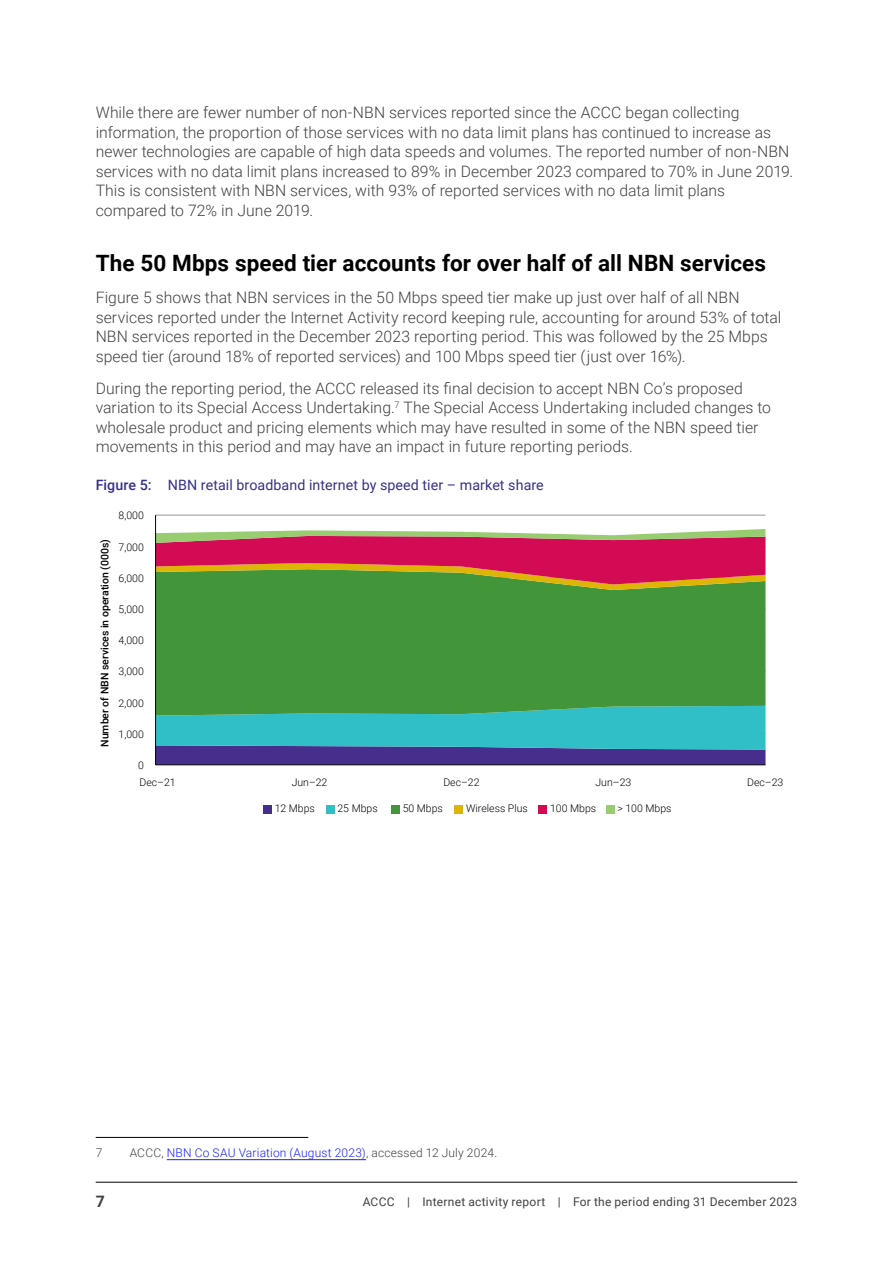
<style>
.page{position:relative;width:893px;height:1263px;background:#fff}
.page>*{position:absolute;margin:0;border:0;box-sizing:border-box;transform-origin:0 0}
._02_Heading_3{font:700 22.5px "Roboto";letter-spacing:.005em;color:#000}
._01_Body_text{font:300 15.75px/19.5px "Roboto";letter-spacing:.005em;color:#414042}
._01_Body_text_NP{font:300 15.75px/19.5px "Roboto";letter-spacing:.005em;color:#414042}
.t1{font:700 15.75px "Roboto";color:#414042}
._02_Figure_Heading{font:14.25px "Roboto";letter-spacing:.005em;color:#35318b}
.t2{font:12px "Roboto";letter-spacing:.025em;color:#414042}
._01_Footnote{font:300 12px "Roboto";letter-spacing:.015em;color:#1922fb}
._01_Footnote-2{font:300 12px "Roboto";color:#414042}
.t3{font:300 10.5px "Roboto";color:#000}
.t4{font:500 10.5px "Roboto";color:#000}
.s1{font-weight:500}
.s2{color:#414042}
</style>
<div class="page">
<hr style="left:96px;top:1182px;width:701px;height:1px;background:#000">
<hr style="left:156px;top:515px;width:609px;height:1px;background:#939598">
<svg style="left:156px;top:715px;width:609px;height:49px"></svg>
<div style="left:156px;top:590px;width:609px;height:125px;background:#439539"></div>
<svg style="left:156px;top:529px;width:609px;height:61px"></svg>
<div style="left:263px;top:805px;width:9px;height:8px;background:#462e8d"></div>
<div style="left:326px;top:805px;width:9px;height:8px;background:#30bfc7"></div>
<div style="left:391px;top:805px;width:8px;height:8px;background:#439539"></div>
<div style="left:455px;top:805px;width:8px;height:8px;background:#deb407"></div>
<div style="left:539px;top:805px;width:8px;height:8px;background:#d30b55"></div>
<div style="left:606px;top:805px;width:9px;height:8px;background:#98cc70"></div>
<hr style="left:155px;top:515px;width:1px;height:250px;background:#000">
<hr style="left:156px;top:764px;width:609px;height:1px;background:#000">
<hr style="left:96px;top:1137px;width:212px;height:1px;background:#000">
<hr style="left:167px;top:1159px;width:199px;height:1px;background:#1922fb">
<p class="_01_Body_text_NP" style="left:96px;top:102px;width:699px">While there are fewer number of non-NBN services reported since the ACCC began collecting information, the proportion of those services with no data limit plans has continued to increase as newer technologies are capable of high data speeds and volumes. The reported number of non-NBN services with no data limit plans increased to 89% in December 2023 compared to 70% in June 2019.<br>This is consistent with NBN services, with 93% of reported services with no data limit plans compared to 72% in June 2019.</p>
<h3 class="_02_Heading_3" style="left:96px;top:247px;width:672px">The 50 Mbps speed tier accounts for over half of all NBN services</h3>
<p class="_01_Body_text" style="left:96px;top:287px;width:687px">Figure 5 shows that NBN services in the 50 Mbps speed tier make up just over half of all NBN services reported under the Internet Activity record keeping rule, accounting for around 53% of total NBN services reported in the December 2023 reporting period. This was followed by the 25 Mbps speed tier (around 18% of reported services) and 100 Mbps speed tier (just over 16%).</p>
<p class="_01_Body_text" style="left:96px;top:378px;width:677px">During the reporting period, the ACCC released its final decision to accept NBN Co’s proposed variation to its Special Access Undertaking.<sup>7</sup> The Special Access Undertaking included changes to wholesale product and pricing elements which may have resulted in some of the NBN speed tier movements in this period and may have an impact in future reporting periods.</p>
<p class="_02_Figure_Heading" style="left:96px;top:475px;width:450px"><span class="s1">Figure 5:</span> NBN retail broadband internet by speed tier – market share</p>
<p class="t4" style="left:97px;top:747px;width:209px;rotate:-90deg">Number of NBN services in operation (000s)</p>
<p class="t3" style="left:119px;top:508px;width:27px">8,000</p>
<p class="t3" style="left:119px;top:539px;width:27px">7,000</p>
<p class="t3" style="left:119px;top:571px;width:27px">6,000</p>
<p class="t3" style="left:119px;top:602px;width:27px">5,000</p>
<p class="t3" style="left:119px;top:633px;width:27px">4,000</p>
<p class="t3" style="left:119px;top:664px;width:27px">3,000</p>
<p class="t3" style="left:119px;top:695px;width:27px">2,000</p>
<p class="t3" style="left:119px;top:727px;width:27px">1,000</p>
<p class="t3" style="left:138px;top:758px;width:7px">0</p>
<p class="t3" style="left:140px;top:774px;width:38px">Dec–21</p>
<p class="t3" style="left:292px;top:774px;width:37px">Jun–22</p>
<p class="t3" style="left:443px;top:774px;width:38px">Dec–22</p>
<p class="t3" style="left:595px;top:774px;width:37px">Jun–23</p>
<p class="t3" style="left:747px;top:774px;width:38px">Dec–23</p>
<p class="t3" style="left:275px;top:801px;width:42px">12 Mbps</p>
<p class="t3" style="left:337px;top:801px;width:42px">25 Mbps</p>
<p class="t3" style="left:403px;top:801px;width:42px">50 Mbps</p>
<p class="t3" style="left:466px;top:801px;width:63px">Wireless Plus</p>
<p class="t3" style="left:550px;top:801px;width:48px">100 Mbps</p>
<p class="t3" style="left:617px;top:801px;width:56px">&gt; 100 Mbps</p>
<p class="_01_Footnote-2" style="left:96px;top:1144px;width:8px">7</p>
<p class="_01_Footnote" style="left:130px;top:1144px;width:369px"><span class="s2">ACCC,</span> NBN Co SAU Variation (August 2023)<span class="s2">, accessed 12 July 2024.</span></p>
<p class="t1" style="left:96px;top:1190px;width:11px">7</p>
<p class="t2" style="left:363px;top:1193px;width:436px">ACCC | Internet activity report | For the period ending 31 December 2023</p>
</div>
